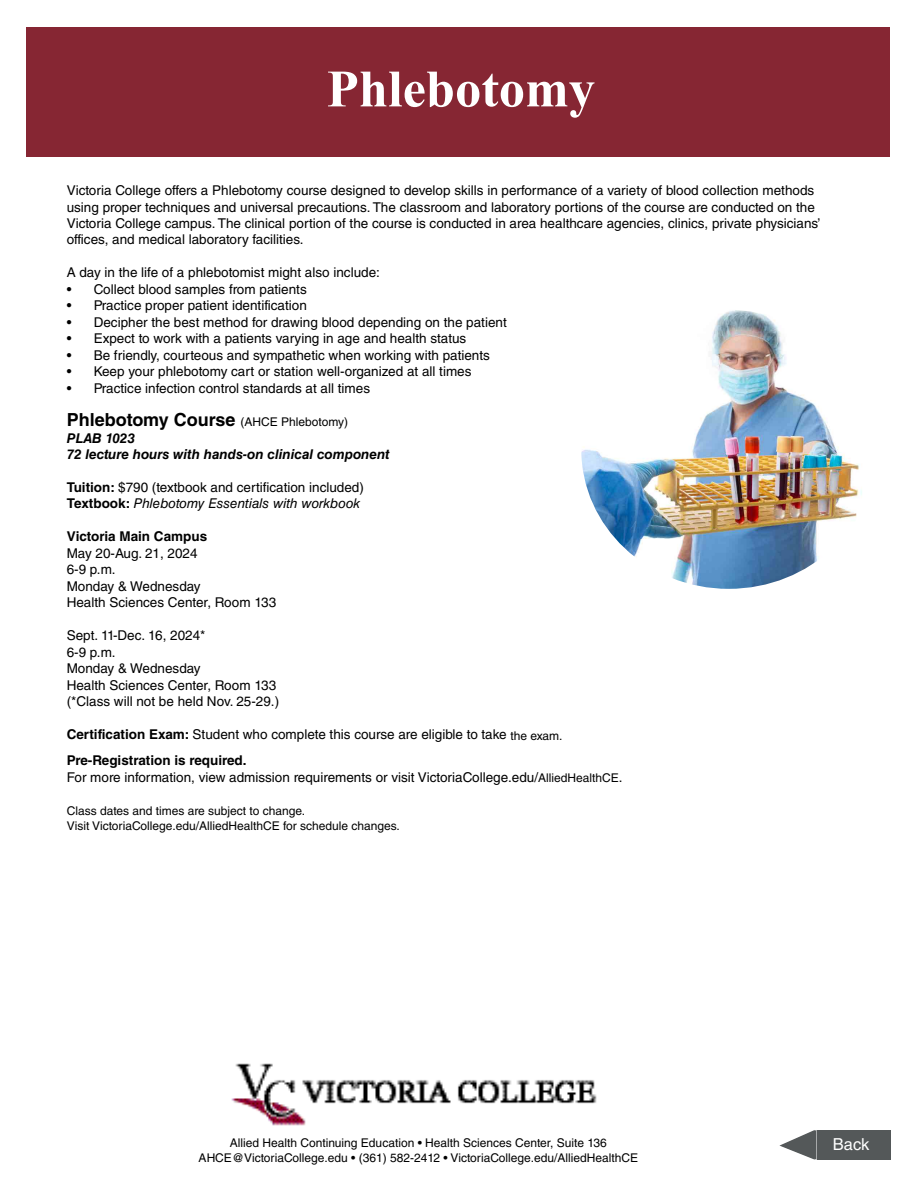
<style>
.page{position:relative;width:918px;height:1188px;background:#fff}
.page>*{position:absolute;margin:0;border:0;box-sizing:border-box;transform-origin:0 0}
.t1{font:700 52.5px "Times New Roman";color:#fff}
.t2{font:700 18px "Helvetica LT Std";color:#000}
.t3{font:16.5px "Helvetica LT Std";color:#fff}
.t4{font:13.5px/16.5px "Helvetica LT Std";color:#000}
.t5{font:700 13.5px/25.5px "Helvetica LT Std";color:#000}
.t6{font:italic 700 13.5px/16.5px "Helvetica LT Std";color:#000}
.t7{font:12px/15px "Helvetica LT Std";color:#000}
.s1{font-weight:400;font-size:12px}
.s2{font-weight:700}
.s3{font-style:italic}
.s4{font-weight:400}
.s5{font-size:12px}
</style>
<div class="page">
<div style="left:26px;top:27px;width:864px;height:130px;background:#862633"></div>
<img style="left:581px;top:310px;width:281px;height:279px">
<div style="left:817px;top:1130px;width:72px;height:30px;background:#545859"></div>
<div style="left:819px;top:1130px;width:72px;height:30px;background:#545859"></div>
<svg style="left:779px;top:1130px;width:38px;height:30px"></svg>
<img style="left:231px;top:1063px;width:366px;height:63px">
<h1 class="t1" style="left:327px;top:51px;width:270px">Phlebotomy</h1>
<p class="t4" style="left:67px;top:182px;width:755px">Victoria College offers a Phlebotomy course designed to develop skills in performance of a variety of blood collection methods using proper techniques and universal precautions. The classroom and laboratory portions of the course are conducted on the Victoria College campus. The clinical portion of the course is conducted in area healthcare agencies, clinics, private physicians’ offices, and medical laboratory facilities.</p>
<p class="t4" style="left:67px;top:264px;width:315px">A day in the life of a phlebotomist might also include:</p>
<p class="t4" style="left:67px;top:281px;width:242px">• Collect blood samples from patients</p>
<p class="t4" style="left:67px;top:297px;width:242px">• Practice proper patient identification</p>
<p class="t4" style="left:67px;top:314px;width:442px">• Decipher the best method for drawing blood depending on the patient</p>
<p class="t4" style="left:67px;top:330px;width:401px">• Expect to work with a patients varying in age and health status</p>
<p class="t4" style="left:67px;top:347px;width:425px">• Be friendly, courteous and sympathetic when working with patients</p>
<p class="t4" style="left:67px;top:363px;width:406px">• Keep your phlebotomy cart or station well-organized at all times</p>
<p class="t4" style="left:67px;top:380px;width:305px">• Practice infection control standards at all times</p>
<h2 class="t2" style="left:67px;top:409px;width:283px">Phlebotomy Course <span class="s1">(AHCE Phlebotomy)</span></h2>
<p class="t6" style="left:67px;top:429px;width:325px">PLAB 1023<br>72 lecture hours with hands-on clinical component</p>
<p class="t4" style="left:67px;top:479px;width:299px"><span class="s2">Tuition:</span> $790 (textbook and certification included)<br><span class="s2">Textbook:</span> <span class="s3">Phlebotomy Essentials with workbook</span></p>
<p class="t5" style="left:67px;top:524px;width:142px">Victoria Main Campus</p>
<p class="t4" style="left:67px;top:545px;width:211px">May 20-Aug. 21, 2024<br>6-9 p.m.<br>Monday &amp; Wednesday<br>Health Sciences Center, Room 133</p>
<p class="t4" style="left:67px;top:627px;width:214px">Sept. 11-Dec. 16, 2024*<br>6-9 p.m.<br>Monday &amp; Wednesday<br>Health Sciences Center, Room 133 (*Class will not be held Nov. 25-29.)</p>
<p class="t5" style="left:67px;top:722px;width:497px">Certification Exam: <span class="s4">Student who complete this course are eligible to take</span> <span class="s1">the exam.<br></span>Pre-Registration is required.</p>
<p class="t4" style="left:67px;top:768px;width:557px">For more information, view admission requirements or visit VictoriaCollege.edu/<span class="s5">AlliedHealthCE</span>.</p>
<p class="t7" style="left:67px;top:803px;width:335px">Class dates and times are subject to change.<br>Visit VictoriaCollege.edu/AlliedHealthCE for schedule changes.</p>
<p class="t7" style="left:199px;top:1135px;width:441px;text-align:center">Allied Health Continuing Education • Health Sciences Center, Suite 136<br>AHCE@VictoriaCollege.edu • (361) 582-2412 • VictoriaCollege.edu/AlliedHealthCE</p>
<p class="t3" style="left:833px;top:1135px;width:38px">Back</p>
</div>
